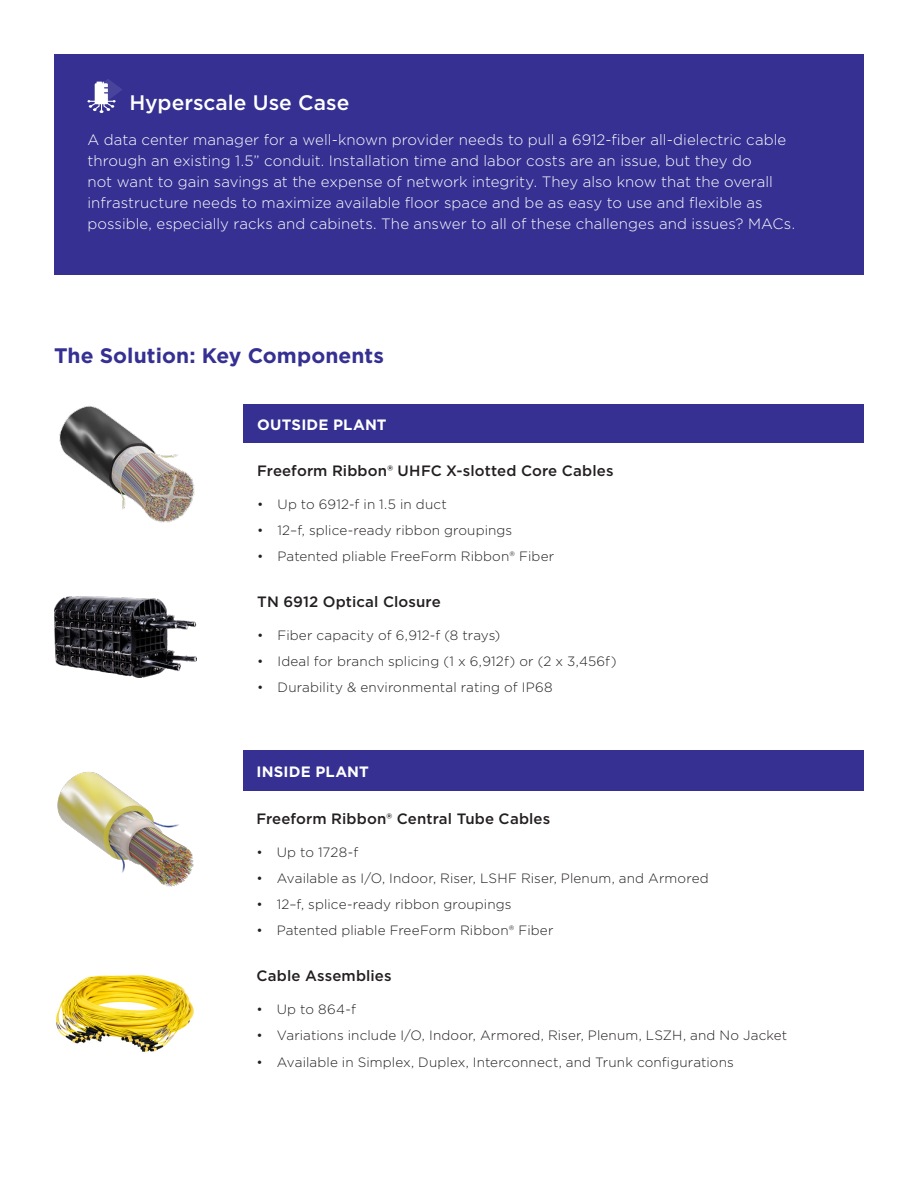
<style>
.page{position:relative;width:918px;height:1188px;background:#fff}
.page>*{position:absolute;margin:0;border:0;box-sizing:border-box;transform-origin:0 0}
.Header_2{font:700 21px "Gotham";letter-spacing:.005em;color:#353092}
.Header_2-2{font:500 21px "Gotham";color:#fff}
.t1{font:300 15px/21px "Gotham";letter-spacing:.005em;color:#fff}
.Header_4{font:500 15px "Gotham";letter-spacing:.01em;color:#231f20}
.Table_Header{font:700 15px "Gotham";letter-spacing:.015em;color:#fff}
.t2{font:300 13.5px "Gotham";letter-spacing:.01em;color:#231f20}
</style>
<div class="page">
<div style="left:54px;top:54px;width:810px;height:220px;background:#353092"></div>
<div style="left:244px;top:404px;width:620px;height:39px;background:#353092"></div>
<img style="left:59px;top:405px;width:136px;height:118px">
<img style="left:54px;top:596px;width:142px;height:82px">
<div style="left:243px;top:751px;width:621px;height:40px;background:#353092"></div>
<img style="left:57px;top:771px;width:137px;height:116px">
<img style="left:56px;top:975px;width:138px;height:77px">
<svg style="left:87px;top:79px;width:35px;height:34px"></svg>
<p class="Header_2-2" style="left:129px;top:89px;width:222px">Hyperscale Use Case</p>
<p class="t1" style="left:87px;top:129px;width:709px">A data center manager for a well-known provider needs to pull a 6912-fiber all-dielectric cable through an existing 1.5” conduit. Installation time and labor costs are an issue, but they do<br>not want to gain savings at the expense of network integrity. They also know that the overall infrastructure needs to maximize available floor space and be as easy to use and flexible as possible, especially racks and cabinets. The answer to all of these challenges and issues? MACs.</p>
<p class="Header_2" style="left:54px;top:342px;width:332px">The Solution: Key Components</p>
<p class="Table_Header" style="left:257px;top:415px;width:131px">OUTSIDE PLANT</p>
<p class="Header_4" style="left:257px;top:460px;width:358px">Freeform Ribbon® UHFC X-slotted Core Cables</p>
<p class="t2" style="left:257px;top:495px;width:191px">• Up to 6912-f in 1.5 in duct</p>
<p class="t2" style="left:257px;top:522px;width:257px">• 12–f, splice-ready ribbon groupings</p>
<p class="t2" style="left:257px;top:548px;width:298px">• Patented pliable FreeForm Ribbon® Fiber</p>
<p class="Header_4" style="left:257px;top:592px;width:185px">TN 6912 Optical Closure</p>
<p class="t2" style="left:257px;top:627px;width:245px">• Fiber capacity of 6,912-f (8 trays)</p>
<p class="t2" style="left:257px;top:653px;width:361px">• Ideal for branch splicing (1 x 6,912f) or (2 x 3,456f)</p>
<p class="t2" style="left:257px;top:679px;width:297px">• Durability &amp; environmental rating of IP68</p>
<p class="Table_Header" style="left:256px;top:762px;width:114px">INSIDE PLANT</p>
<p class="Header_4" style="left:256px;top:808px;width:295px">Freeform Ribbon® Central Tube Cables</p>
<p class="t2" style="left:256px;top:843px;width:103px">• Up to 1728-f</p>
<p class="t2" style="left:256px;top:869px;width:454px">• Available as I/O, Indoor, Riser, LSHF Riser, Plenum, and Armored</p>
<p class="t2" style="left:256px;top:896px;width:257px">• 12–f, splice-ready ribbon groupings</p>
<p class="t2" style="left:256px;top:922px;width:298px">• Patented pliable FreeForm Ribbon® Fiber</p>
<p class="Header_4" style="left:256px;top:966px;width:137px">Cable Assemblies</p>
<p class="t2" style="left:256px;top:1001px;width:101px">• Up to 864-f</p>
<p class="t2" style="left:256px;top:1027px;width:532px">• Variations include I/O, Indoor, Armored, Riser, Plenum, LSZH, and No Jacket</p>
<p class="t2" style="left:256px;top:1053px;width:479px">• Available in Simplex, Duplex, Interconnect, and Trunk configurations</p>
</div>
